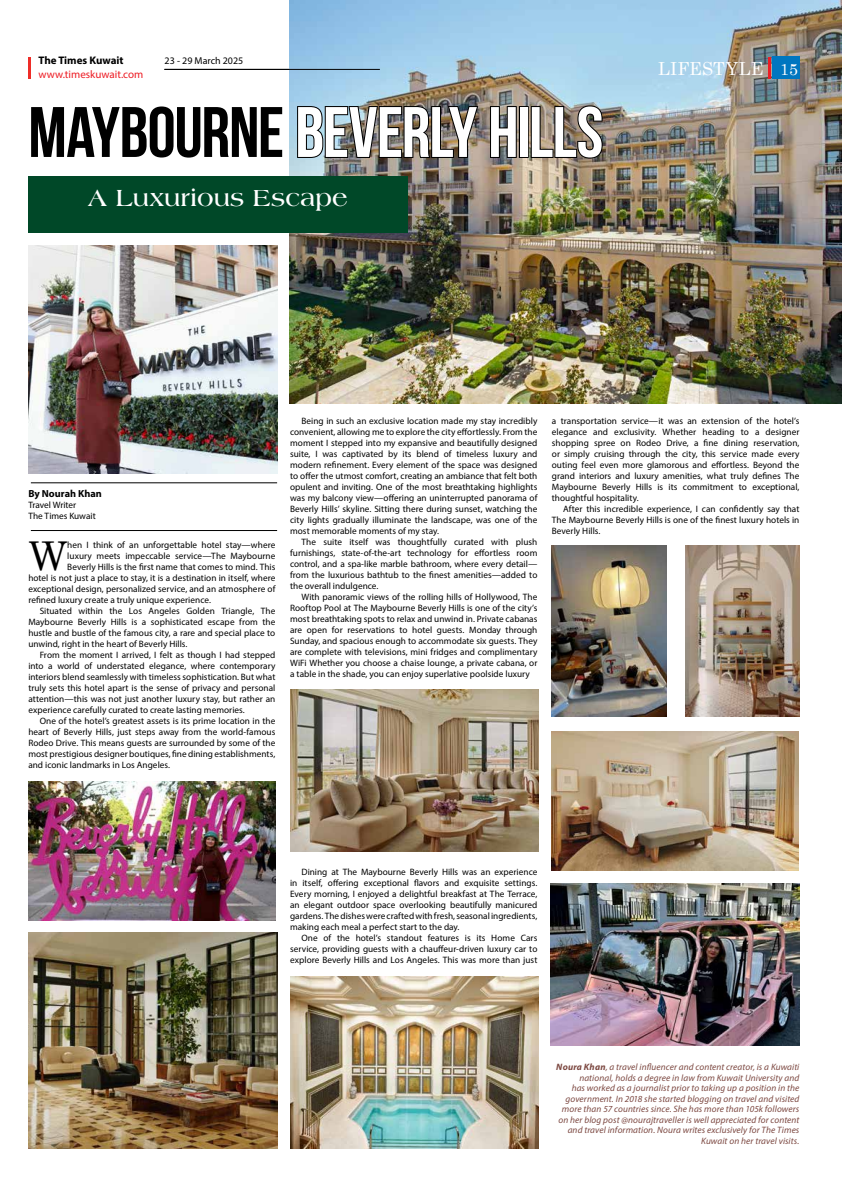
<style>
.page{position:relative;width:842px;height:1191px;background:#fff}
.page>*{position:absolute;margin:0;border:0;box-sizing:border-box;transform-origin:0 0}
.t1{font:700 71.2px "Bebas Neue";letter-spacing:-.015em;color:#000}
.t2{font:39.7px "Century Schoolbook";color:#000}
.t3{font:700 25.2px "Amphion";letter-spacing:-.005em;color:#fff}
.t4{font:18px "Century Schoolbook";letter-spacing:.01em;color:#fff}
.t5{font:11px "Myriad Pro";color:#ed1c24}
.t6{font:700 11px "Myriad Pro";color:#000}
.t7{font:700 10.2px "Myriad Pro";color:#000}
.t8{font:10px "Myriad Pro";color:#000}
.t9{font:9.2px/11px "Myriad Pro";letter-spacing:.005em;color:#000;text-align:justify}
.t10{font:italic 9.2px/10.5px "Myriad Pro";letter-spacing:.01em;color:#7d4942;text-align:right}
.s1{font-size:16px}
.s2{font-weight:700}
</style>
<div class="page">
<hr style="left:28px;top:57px;width:3px;height:22px;background:#ee2d28">
<hr style="left:31px;top:530px;width:246px;height:1px;background:#000">
<hr style="left:31px;top:482px;width:246px;height:1px;background:#000">
<img style="left:291px;top:977px;width:247px;height:171px">
<img style="left:290px;top:0;width:552px;height:403px">
<img style="left:28px;top:245px;width:249px;height:228px">
<img style="left:28px;top:933px;width:249px;height:215px">
<img style="left:551px;top:883px;width:248px;height:162px">
<img style="left:291px;top:690px;width:247px;height:162px">
<img style="left:28px;top:781px;width:248px;height:139px">
<img style="left:552px;top:545px;width:114px;height:171px">
<img style="left:685px;top:545px;width:114px;height:171px">
<img style="left:552px;top:731px;width:246px;height:139px">
<div style="left:772px;top:57px;width:27px;height:22px;background:#0076c0"></div>
<hr style="left:768px;top:57px;width:3px;height:22px;background:#ed1c24">
<hr style="left:164px;top:69px;width:216px;height:1px;background:#000">
<div style="left:28px;top:176px;width:380px;height:56px;background:#004828"></div>
<p class="t6" style="left:39px;top:53px;width:87px">The Times Kuwait</p>
<p class="t8" style="left:165px;top:55px;width:80px">23 - 29 March 2025</p>
<p class="t5" style="left:39px;top:68px;width:106px">www.timeskuwait.com</p>
<h1 class="t1" style="left:28px;top:93px;width:576px">MAYBOURNE BEVERLY HILLS</h1>
<h3 class="t3" style="left:88px;top:184px;width:262px">A Luxurious Escape</h3>
<h3 class="t4" style="left:658px;top:57px;width:142px">LIFESTYLE <span class="s1">15</span></h3>
<p class="t7" style="left:28px;top:487px;width:75px">By Nourah Khan</p>
<p class="t9" style="left:28px;top:499px;width:69px">Travel Writer<br>The Times Kuwait</p>
<h2 class="t2" style="left:28px;top:530px;width:40px">W</h2>
<p class="t9" style="left:67px;top:539px;width:210px">hen I think of an unforgettable hotel stay—where</p>
<p class="t9" style="left:67px;top:550px;width:210px">luxury meets impeccable service—The Maybourne</p>
<p class="t9" style="left:67px;top:561px;width:210px">Beverly Hills is the first name that comes to mind. This</p>
<p class="t9" style="left:28px;top:572px;width:249px">hotel is not just a place to stay, it is a destination in itself, where</p>
<p class="t9" style="left:28px;top:583px;width:249px">exceptional design, personalized service, and an atmosphere of</p>
<p class="t9" style="left:28px;top:594px;width:184px">refined luxury create a truly unique experience.</p>
<p class="t9" style="left:40px;top:605px;width:237px">Situated within the Los Angeles Golden Triangle, The</p>
<p class="t9" style="left:28px;top:616px;width:248px">Maybourne Beverly Hills is a sophisticated escape from the</p>
<p class="t9" style="left:28px;top:627px;width:248px">hustle and bustle of the famous city, a rare and special place to</p>
<p class="t9" style="left:28px;top:638px;width:161px">unwind, right in the heart of Beverly Hills.</p>
<p class="t9" style="left:40px;top:649px;width:237px">From the moment I arrived, I felt as though I had stepped</p>
<p class="t9" style="left:28px;top:660px;width:249px">into a world of understated elegance, where contemporary</p>
<p class="t9" style="left:28px;top:671px;width:249px">interiors blend seamlessly with timeless sophistication. But what</p>
<p class="t9" style="left:28px;top:682px;width:249px">truly sets this hotel apart is the sense of privacy and personal</p>
<p class="t9" style="left:28px;top:693px;width:248px">attention—this was not just another luxury stay, but rather an</p>
<p class="t9" style="left:28px;top:704px;width:218px">experience carefully curated to create lasting memories.</p>
<p class="t9" style="left:40px;top:715px;width:237px">One of the hotel’s greatest assets is its prime location in the</p>
<p class="t9" style="left:28px;top:726px;width:248px">heart of Beverly Hills, just steps away from the world-famous</p>
<p class="t9" style="left:28px;top:737px;width:249px">Rodeo Drive. This means guests are surrounded by some of the</p>
<p class="t9" style="left:28px;top:748px;width:249px">most prestigious designer boutiques, fine dining establishments,</p>
<p class="t9" style="left:28px;top:759px;width:143px">and iconic landmarks in Los Angeles.</p>
<p class="t9" style="left:290px;top:415px;width:249px;text-indent:11px">Being in such an exclusive location made my stay incredibly convenient, allowing me to explore the city effortlessly. From the moment I stepped into my expansive and beautifully designed suite, I was captivated by its blend of timeless luxury and modern refinement. Every element of the space was designed to offer the utmost comfort, creating an ambiance that felt both opulent and inviting. One of the most breathtaking highlights was my balcony view—offering an uninterrupted panorama of Beverly Hills’ skyline. Sitting there during sunset, watching the city lights gradually illuminate the landscape, was one of the most memorable moments of my stay.</p>
<p class="t9" style="left:290px;top:536px;width:249px;text-indent:11px">The suite itself was thoughtfully curated with plush furnishings, state-of-the-art technology for effortless room control, and a spa-like marble bathroom, where every detail— from the luxurious bathtub to the finest amenities—added to the overall indulgence.</p>
<p class="t9" style="left:290px;top:591px;width:249px;text-indent:11px">With panoramic views of the rolling hills of Hollywood, The Rooftop Pool at The Maybourne Beverly Hills is one of the city’s most breathtaking spots to relax and unwind in. Private cabanas are open for reservations to hotel guests. Monday through Sunday, and spacious enough to accommodate six guests. They are complete with televisions, mini fridges and complimentary WiFi Whether you choose a chaise lounge, a private cabana, or a table in the shade, you can enjoy superlative poolside luxury</p>
<p class="t9" style="left:552px;top:415px;width:249px">a transportation service—it was an extension of the hotel’s elegance and exclusivity. Whether heading to a designer shopping spree on Rodeo Drive, a fine dining reservation, or simply cruising through the city, this service made every outing feel even more glamorous and effortless. Beyond the grand interiors and luxury amenities, what truly defines The Maybourne Beverly Hills is its commitment to exceptional, thoughtful hospitality.</p>
<p class="t9" style="left:552px;top:503px;width:249px;text-indent:11px">After this incredible experience, I can confidently say that The Maybourne Beverly Hills is one of the finest luxury hotels in Beverly Hills.</p>
<p class="t9" style="left:290px;top:866px;width:249px;text-indent:11px">Dining at The Maybourne Beverly Hills was an experience in itself, offering exceptional flavors and exquisite settings.<br>Every morning, I enjoyed a delightful breakfast at The Terrace, an elegant outdoor space overlooking beautifully manicured gardens. The dishes were crafted with fresh, seasonal ingredients, making each meal a perfect start to the day.</p>
<p class="t9" style="left:290px;top:932px;width:249px;text-indent:11px">One of the hotel’s standout features is its Home Cars service, providing guests with a chauffeur-driven luxury car to explore Beverly Hills and Los Angeles. This was more than just</p>
<p class="t10" style="left:556px;top:1061px;width:245px"><span class="s2">Noura Khan</span>, a travel influencer and content creator, is a Kuwaiti national, holds a degree in law from Kuwait University and<br>has worked as a journalist prior to taking up a position in the government. In 2018 she started blogging on travel and visited more than 57 countries since. She has more than 105k followers on her blog post @nourajtraveller is well appreciated for content and travel information. Noura writes exclusively for The Times Kuwait on her travel visits.</p>
</div>
